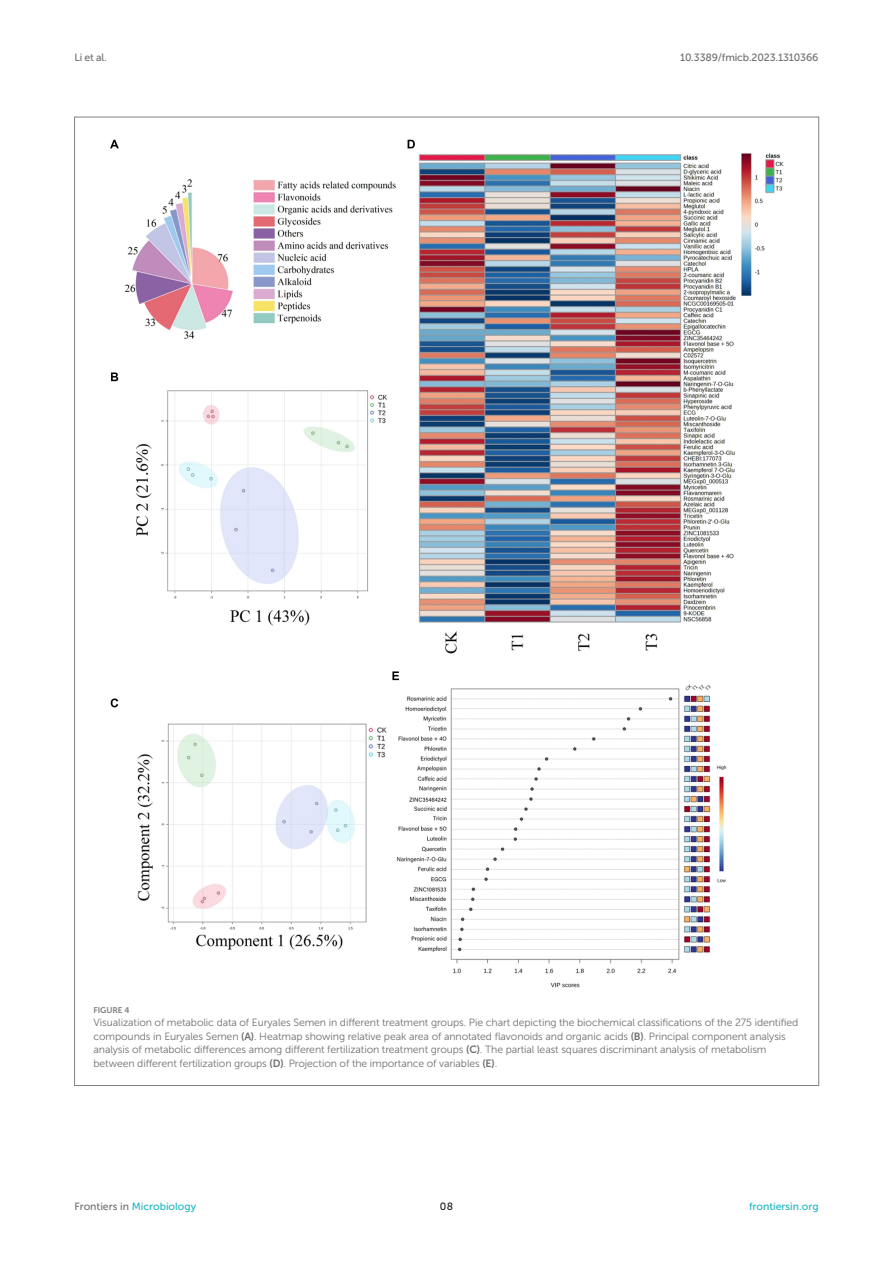
<style>
.page{position:relative;width:893px;height:1263px;background:#fff}
.page>*{position:absolute;margin:0;border:0;box-sizing:border-box;transform-origin:0 0}
.FIG_LEG{font:10.5px/13.5px "Museo Sans 300";letter-spacing:-.01em;color:#706f70}
.t1{font:10.5px "Museo Sans 500";color:#1db5c3}
.t2{font:10.5px "Museo Sans 500";letter-spacing:-.015em;color:#706f70}
.t3{font:10.5px "Museo Sans 500";color:#1b1c1b}
.FIG_HD{font:8.25px "Museo Sans 700";letter-spacing:-.01em;color:#7e7f7f}
.s1{font-family:"Museo Sans 700"}
.s2{color:#706f70}
</style>
<div class="page">
<img style="left:110px;top:139px;width:674px;height:849px">
<p class="t2" style="left:74px;top:51px;width:34px">Li et al.</p>
<p class="t2" style="left:680px;top:51px;width:140px">10.3389/fmicb.2023.1310366</p>
<p class="FIG_HD" style="left:94px;top:1005px;width:37px">FIGURE 4</p>
<p class="FIG_LEG" style="left:94px;top:1016px;width:706px">Visualization of metabolic data of Euryales Semen in different treatment groups. Pie chart depicting the biochemical classifications of the 275 identified compounds in Euryales Semen <span class="s1">(A)</span>. Heatmap showing relative peak area of annotated flavonoids and organic acids <span class="s1">(B)</span>. Principal component analysis analysis of metabolic differences among different fertilization treatment groups <span class="s1">(C)</span>. The partial least squares discriminant analysis of metabolism between different fertilization groups <span class="s1">(D)</span>. Projection of the importance of variables <span class="s1">(E)</span>.</p>
<p class="t1" style="left:74px;top:1200px;width:123px"><span class="s2">Frontiers in</span> Microbiology</p>
<p class="t3" style="left:440px;top:1200px;width:15px">08</p>
<p class="t1" style="left:749px;top:1200px;width:71px">frontiersin.org</p>
</div>
